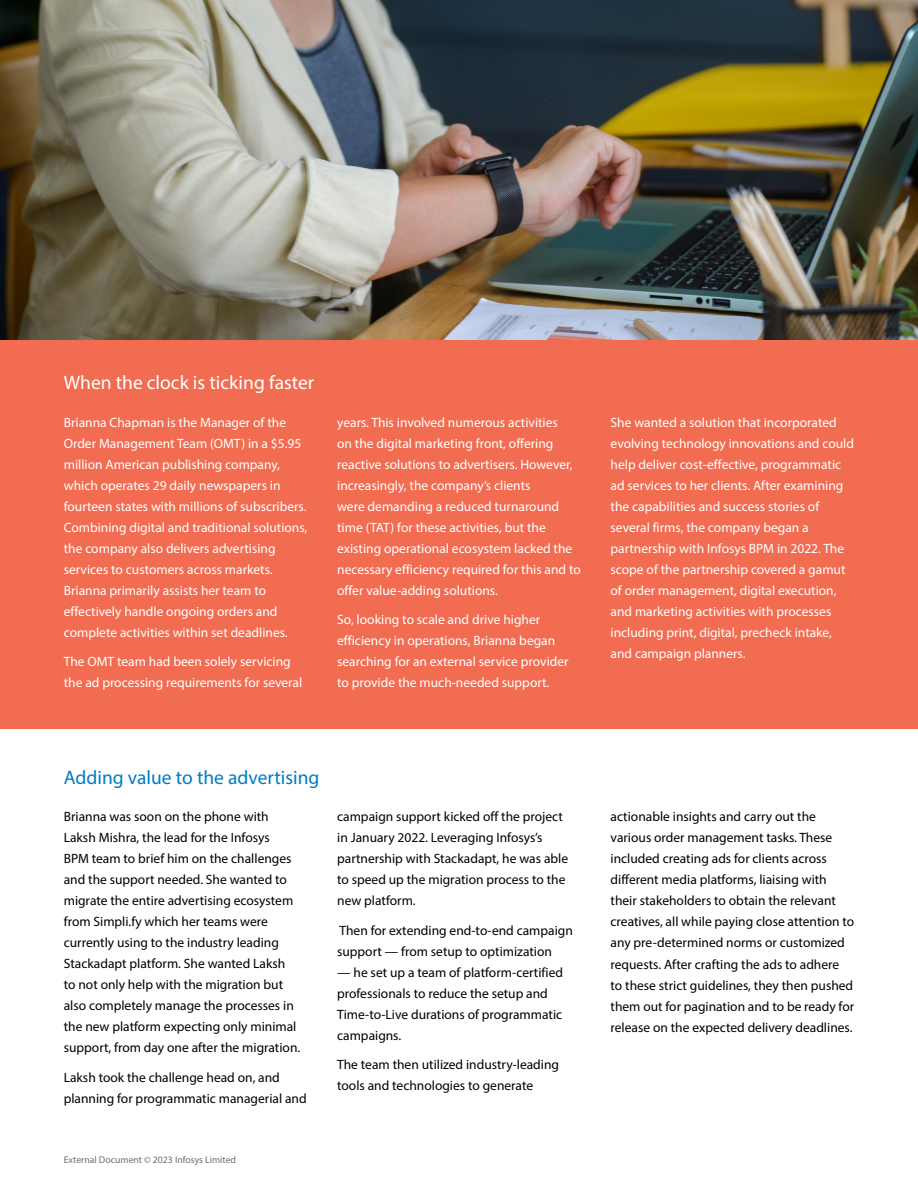
<style>
.page{position:relative;width:918px;height:1188px;background:#fff}
.page>*{position:absolute;margin:0;border:0;box-sizing:border-box;transform-origin:0 0}
.t1{font:19.5px "Myriad Pro";color:#fff}
.t2{font:19.5px "Myriad Pro";color:#007cc3}
.t3{font:13.5px/21px "Myriad Pro";color:#fff}
.t4{font:13.5px/21px "Myriad Pro";color:#000}
.t5{font:9.75px "Myriad Pro";color:#6d6e71}
</style>
<div class="page">
<div style="left:0;top:340px;width:918px;height:389px;background:#f16c51"></div>
<img style="left:0;top:0;width:918px;height:340px">
<h1 class="t1" style="left:64px;top:371px;width:252px">When the clock is ticking faster</h1>
<p class="t3" style="left:64px;top:411px;width:245px">Brianna Chapman is the Manager of the Order Management Team (OMT) in a $5.95 million American publishing company, which operates 29 daily newspapers in fourteen states with millions of subscribers.<br>Combining digital and traditional solutions, the company also delivers advertising services to customers across markets.<br>Brianna primarily assists her team to effectively handle ongoing orders and complete activities within set deadlines.</p>
<p class="t3" style="left:64px;top:651px;width:240px">The OMT team had been solely servicing the ad processing requirements for several</p>
<p class="t3" style="left:337px;top:411px;width:245px">years. This involved numerous activities<br>on the digital marketing front, offering reactive solutions to advertisers. However, increasingly, the company’s clients<br>were demanding a reduced turnaround time (TAT) for these activities, but the existing operational ecosystem lacked the necessary efficiency required for this and to offer value-adding solutions.</p>
<p class="t3" style="left:337px;top:609px;width:233px">So, looking to scale and drive higher efficiency in operations, Brianna began searching for an external service provider to provide the much-needed support.</p>
<p class="t3" style="left:611px;top:412px;width:245px">She wanted a solution that incorporated evolving technology innovations and could help deliver cost-effective, programmatic ad services to her clients. After examining the capabilities and success stories of several firms, the company began a partnership with Infosys BPM in 2022. The scope of the partnership covered a gamut of order management, digital execution, and marketing activities with processes including print, digital, precheck intake, and campaign planners.</p>
<h1 class="t2" style="left:64px;top:765px;width:257px">Adding value to the advertising</h1>
<p class="t4" style="left:64px;top:806px;width:238px">Brianna was soon on the phone with Laksh Mishra, the lead for the Infosys<br>BPM team to brief him on the challenges and the support needed. She wanted to migrate the entire advertising ecosystem from Simpli.fy which her teams were currently using to the industry leading Stackadapt platform. She wanted Laksh to not only help with the migration but also completely manage the processes in the new platform expecting only minimal support, from day one after the migration.</p>
<p class="t4" style="left:64px;top:1067px;width:244px">Laksh took the challenge head on, and planning for programmatic managerial and</p>
<p class="t4" style="left:337px;top:806px;width:232px">campaign support kicked off the project in January 2022. Leveraging Infosys’s partnership with Stackadapt, he was able to speed up the migration process to the new platform.</p>
<p class="t4" style="left:337px;top:920px;width:237px">Then for extending end-to-end campaign support — from setup to optimization</p>
<p class="t4" style="left:337px;top:962px;width:227px">— he set up a team of platform-certified professionals to reduce the setup and<br>Time-to-Live durations of programmatic campaigns.</p>
<p class="t4" style="left:337px;top:1054px;width:223px">The team then utilized industry-leading tools and technologies to generate</p>
<p class="t5" style="left:64px;top:1154px;width:174px">External Document © 2023 Infosys Limited</p>
<p class="t4" style="left:611px;top:806px;width:245px">actionable insights and carry out the various order management tasks. These included creating ads for clients across different media platforms, liaising with their stakeholders to obtain the relevant creatives, all while paying close attention to any pre-determined norms or customized requests. After crafting the ads to adhere to these strict guidelines, they then pushed them out for pagination and to be ready for release on the expected delivery deadlines.</p>
</div>
